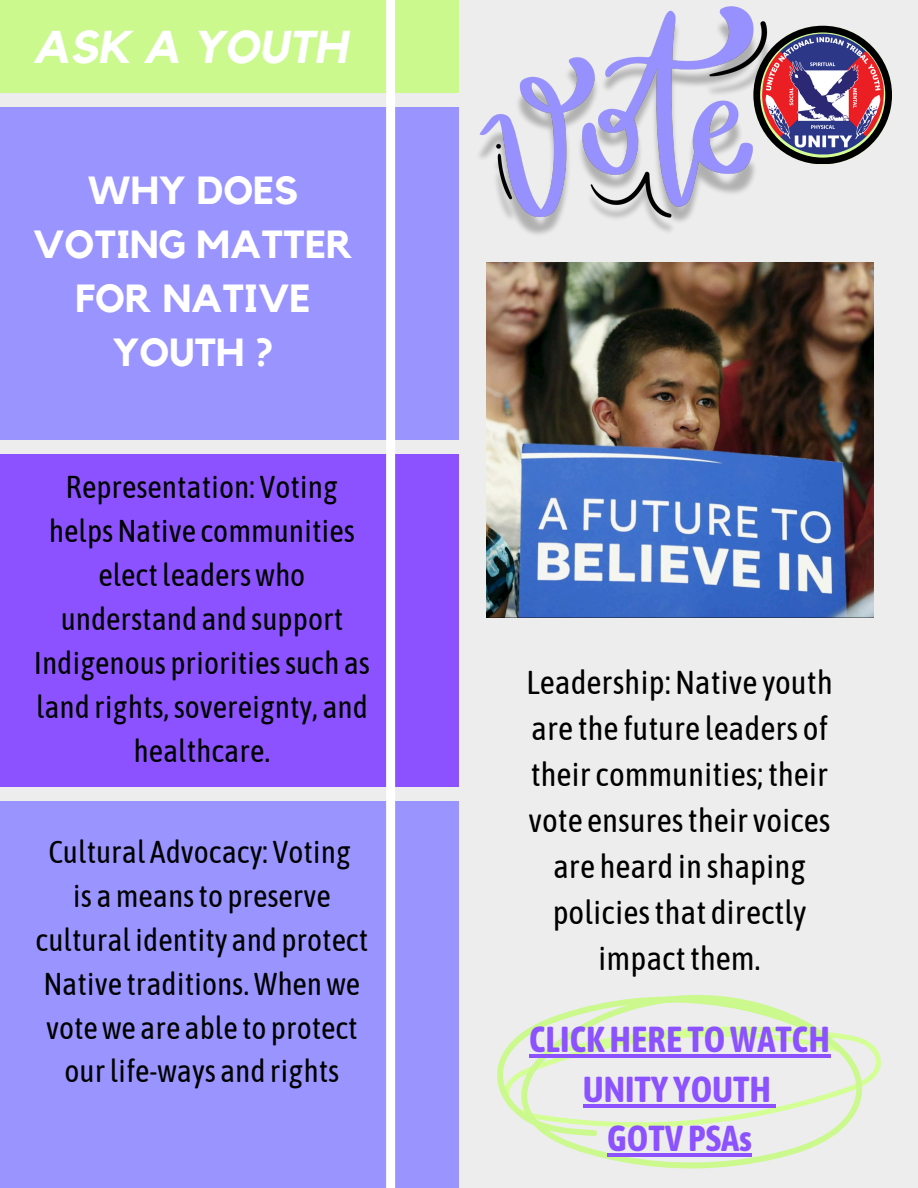
<style>
.page{position:relative;width:918px;height:1188px;background:#ededed}
.page>*{position:absolute;margin:0;border:0;box-sizing:border-box;transform-origin:0 0}
.t1{font:italic 700 45.75px "Kollektif";color:#fff}
.t2{font:700 39px/54px "Kollektif";color:#fff;text-align:center}
.t3{font:700 36px/49.5px "Asap Condensed";color:#8c52ff;text-align:center}
.t4{font:33px/46.2px "Asap Condensed";color:#000;text-align:center}
.t5{font:31.5px/43.8px "Asap Condensed";color:#000;text-align:center}
</style>
<div class="page">
<div style="left:0;top:0;width:459px;height:93px;background:#cbf98e"></div>
<div style="left:0;top:107px;width:459px;height:333px;background:#9994ff"></div>
<div style="left:0;top:454px;width:459px;height:332px;background:#8c52ff"></div>
<div style="left:0;top:801px;width:459px;height:387px;background:#9994ff"></div>
<div style="left:386px;top:0;width:9px;height:1188px;background:#fff"></div>
<img style="left:479px;top:6px;width:288px;height:229px">
<svg style="left:753px;top:26px;width:99px;height:6px"></svg>
<img style="left:719px;top:32px;width:173px;height:147px">
<img style="left:486px;top:262px;width:387px;height:356px">
<svg style="left:497px;top:995px;width:346px;height:173px"></svg>
<svg style="left:503px;top:1026px;width:378px;height:102px"></svg>
<hr style="left:607px;top:1154px;width:145px;height:3px;background:#8c52ff">
<h2 class="t1" style="left:33px;top:26px;width:316px">ASK A YOUTH</h2>
<p class="t2" style="left:33px;top:165px;width:321px">WHY DOES<br>VOTING MATTER<br>FOR NATIVE<br>YOUTH ?</p>
<p class="t5" style="left:34px;top:465px;width:338px">Representation: Voting helpsNative communities electleaderswho understand and support<br>Indigenous prioritiessuch as land rights,sovereignty, and healthcare.</p>
<p class="t5" style="left:49px;top:830px;width:304px">Cultural Advocacy: Voting</p>
<p class="t5" style="left:36px;top:874px;width:334px">is ameansto preserve cultural identity and protect<br>Native traditions.Whenwe votewe are able to protect ourlife-ways and rights</p>
<p class="t4" style="left:526px;top:659px;width:308px">Leadership:Native youth are the future leaders of their communities;their vote ensurestheir voices are heard in shaping policiesthat directly impactthem.</p>
<p class="t3" style="left:529px;top:1015px;width:302px">CLICKHERE TOWATCH<br>UNITY YOUTH<br>GOTV PSAs</p>
</div>
